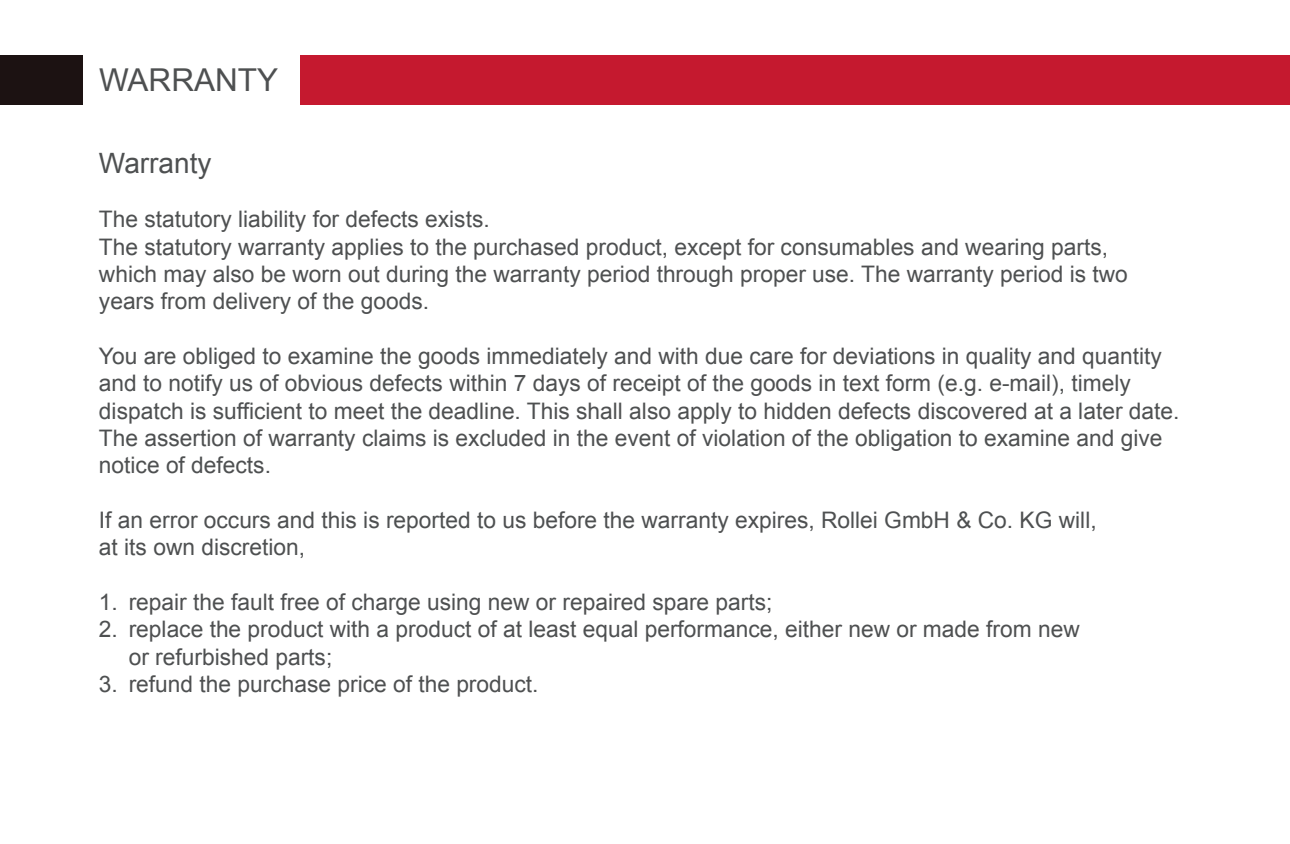
<style>
.page{position:relative;width:1290px;height:844px;background:#fff}
.page>*{position:absolute;margin:0;border:0;box-sizing:border-box;transform-origin:0 0}
.t1{font:31.5px "Arial";color:#4e5051}
.t2{font:28px "Arial";color:#4e5051}
.t3{font:22.75px/27.3px "Arial";color:#4e5051}
</style>
<div class="page">
<div style="left:0;top:55px;width:82px;height:49px;background:#1c1212"></div>
<div style="left:300px;top:55px;width:990px;height:49px;background:#c5192f"></div>
<h1 class="t1" style="left:99px;top:59px;width:181px">WARRANTY</h1>
<p class="t2" style="left:99px;top:144px;width:114px">Warranty</p>
<p class="t3" style="left:99px;top:206px;width:1030px">The statutory liability for defects exists.<br>The statutory warranty applies to the purchased product, except for consumables and wearing parts, which may also be worn out during the warranty period through proper use. The warranty period is two years from delivery of the goods.</p>
<p class="t3" style="left:99px;top:342px;width:1082px">You are obliged to examine the goods immediately and with due care for deviations in quality and quantity and to notify us of obvious defects within 7 days of receipt of the goods in text form (e.g. e-mail), timely dispatch is sufficient to meet the deadline. This shall also apply to hidden defects discovered at a later date.<br>The assertion of warranty claims is excluded in the event of violation of the obligation to examine and give notice of defects.</p>
<p class="t3" style="left:99px;top:506px;width:999px">If an error occurs and this is reported to us before the warranty expires, Rollei GmbH &amp; Co. KG will, at its own discretion,</p>
<p class="t3" style="left:99px;top:588px;width:675px">1. repair the fault free of charge using new or repaired spare parts;</p>
<p class="t3" style="left:129px;top:615px;width:952px;text-indent:-30px">2. replace the product with a product of at least equal performance, either new or made from new or refurbished parts;</p>
<p class="t3" style="left:99px;top:670px;width:441px">3. refund the purchase price of the product.</p>
</div>
